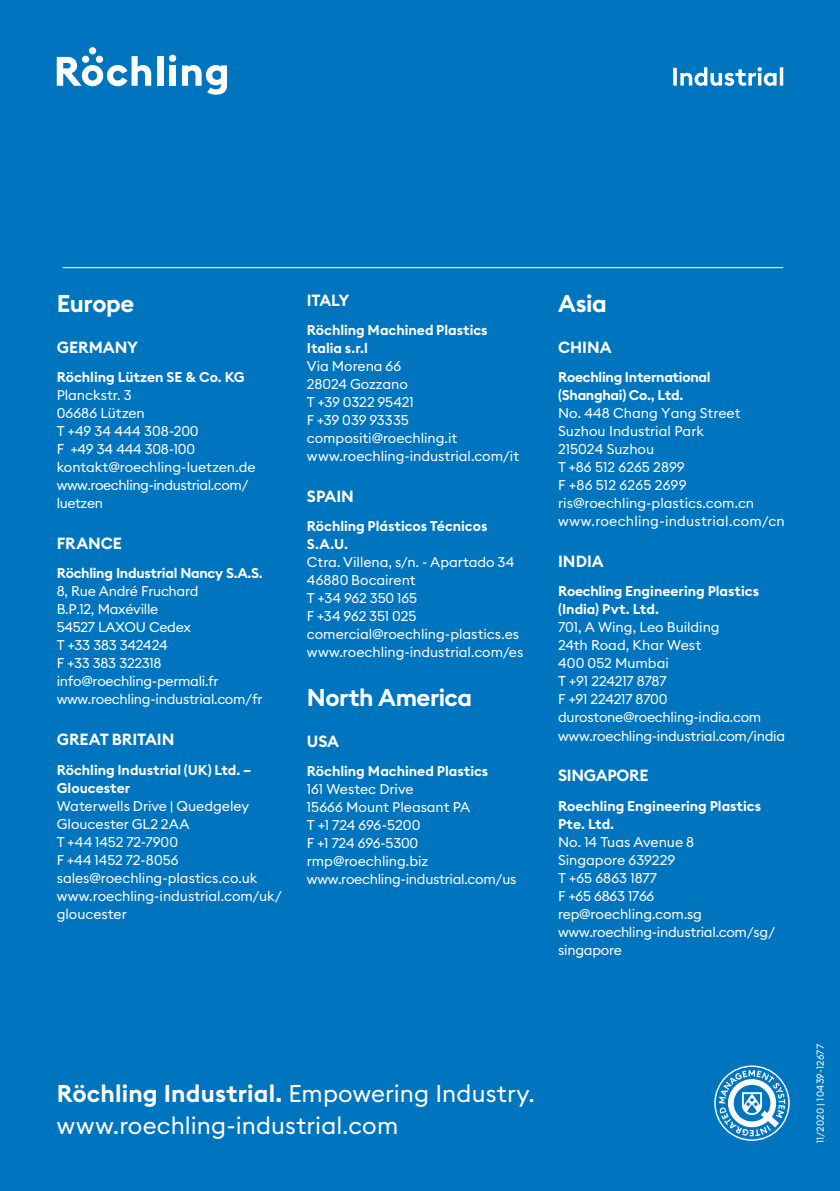
<style>
.page{position:relative;width:840px;height:1191px;background:#fff}
.page>*{position:absolute;margin:0;border:0;box-sizing:border-box;transform-origin:0 0}
.t1{font:24px/32px "Euclid Square";letter-spacing:.005em;color:#fff}
.t2{font:600 24px "Euclid Square";letter-spacing:-.02em;color:#fff}
.t3{font:600 16px "Euclid Square";letter-spacing:-.005em;color:#fff}
.t4{font:14px/18px "Euclid Square";letter-spacing:-.005em;color:#fff}
.t5{font:600 14px/18px "Euclid Square";color:#fff}
.t6{font:600 14px/18px "Euclid Square";letter-spacing:-.02em;color:#fff}
.t7{font:9.8px "Euclid Square";letter-spacing:.02em;color:#fff}
.s1{font-weight:600}
</style>
<div class="page">
<div style="left:0;top:0;width:839px;height:1191px;background:#0075bf"></div>
<svg style="left:673px;top:67px;width:109px;height:19px"></svg>
<svg style="left:57px;top:56px;width:94px;height:30px"></svg>
<div style="left:157px;top:56px;width:6px;height:30px;background:#fff"></div>
<div style="left:169px;top:65px;width:7px;height:21px;background:#fff"></div>
<div style="left:169px;top:55px;width:7px;height:7px;background:#fff;border-radius:50%"></div>
<div style="left:96px;top:56px;width:7px;height:7px;background:#fff;border-radius:50%"></div>
<div style="left:82px;top:56px;width:7px;height:7px;background:#fff;border-radius:50%"></div>
<div style="left:89px;top:47px;width:7px;height:7px;background:#fff;border-radius:50%"></div>
<svg style="left:182px;top:65px;width:45px;height:30px"></svg>
<svg style="left:714px;top:1065px;width:75px;height:75px"></svg>
<hr style="left:62px;top:267px;width:720px;height:1px;background:#fff">
<h1 class="t2" style="left:57px;top:288px;width:79px">Europe</h1>
<p class="t3" style="left:57px;top:337px;width:83px">GERMANY</p>
<p class="t5" style="left:57px;top:368px;width:189px">Röchling Lützen SE &amp; Co. KG</p>
<p class="t4" style="left:57px;top:386px;width:200px">Planckstr. 3<br>06686 Lützen<br>T +49 34 444 308-200<br>F +49 34 444 308-100 kontakt@roechling-luetzen.de www.roechling-industrial.com/ luetzen</p>
<p class="t3" style="left:57px;top:533px;width:67px">FRANCE</p>
<p class="t6" style="left:57px;top:564px;width:207px">Röchling Industrial Nancy S.A.S.</p>
<p class="t4" style="left:57px;top:582px;width:207px">8, Rue André Fruchard<br>B.P.12, Maxéville<br>54527 LAXOU Cedex<br>T +33 383 342424<br>F +33 383 322318 info@roechling-permali.fr www.roechling-industrial.com/fr</p>
<p class="t3" style="left:57px;top:729px;width:119px">GREAT BRITAIN</p>
<p class="t5" style="left:57px;top:761px;width:196px">Röchling Industrial (UK) Ltd. –<br>Gloucester</p>
<p class="t4" style="left:57px;top:796px;width:227px">Waterwells Drive | Quedgeley<br>Gloucester GL2 2AA<br>T +44 1452 72-7900<br>F +44 1452 72-8056 sales@roechling-plastics.co.uk www.roechling-industrial.com/uk/ gloucester</p>
<p class="t3" style="left:307px;top:290px;width:44px">ITALY</p>
<p class="t5" style="left:307px;top:321px;width:182px">Röchling Machined Plastics<br>Italia s.r.l</p>
<p class="t4" style="left:307px;top:357px;width:214px">Via Morena 66<br>28024 Gozzano<br>T +39 0322 95421<br>F +39 039 93335 compositi@roechling.it www.roechling-industrial.com/it</p>
<p class="t3" style="left:307px;top:486px;width:48px">SPAIN</p>
<p class="t5" style="left:307px;top:517px;width:182px">Röchling Plásticos Técnicos<br>S.A.U.</p>
<p class="t4" style="left:307px;top:553px;width:218px">Ctra. Villena, s/n. - Apartado 34<br>46880 Bocairent<br>T +34 962 350 165<br>F +34 962 351 025 comercial@roechling-plastics.es www.roechling-industrial.com/es</p>
<h1 class="t2" style="left:307px;top:682px;width:167px">North America</h1>
<p class="t3" style="left:307px;top:731px;width:34px">USA</p>
<p class="t5" style="left:307px;top:762px;width:183px">Röchling Machined Plastics</p>
<p class="t4" style="left:307px;top:780px;width:211px">161 Westec Drive<br>15666 Mount Pleasant PA<br>T +1 724 696-5200<br>F +1 724 696-5300 rmp@roechling.biz www.roechling-industrial.com/us</p>
<h1 class="t2" style="left:558px;top:288px;width:50px">Asia</h1>
<p class="t3" style="left:558px;top:337px;width:55px">CHINA</p>
<p class="t6" style="left:558px;top:368px;width:154px">Roechling International (Shanghai) Co., Ltd.</p>
<p class="t4" style="left:558px;top:404px;width:228px">No. 448 Chang Yang Street<br>Suzhou Industrial Park<br>215024 Suzhou<br>T +86 512 6265 2899<br>F +86 512 6265 2699 ris@roechling-plastics.com.cn www.roechling-industrial.com/cn</p>
<p class="t3" style="left:558px;top:551px;width:47px">INDIA</p>
<p class="t5" style="left:558px;top:582px;width:202px">Roechling Engineering Plastics (India) Pvt. Ltd.</p>
<p class="t4" style="left:558px;top:618px;width:228px">701, A Wing, Leo Building<br>24th Road, Khar West<br>400 052 Mumbai<br>T +91 224217 8787<br>F +91 224217 8700 durostone@roechling-india.com www.roechling-industrial.com/india</p>
<p class="t3" style="left:558px;top:765px;width:92px">SINGAPORE</p>
<p class="t5" style="left:558px;top:797px;width:204px">Roechling Engineering Plastics<br>Pte. Ltd.</p>
<p class="t4" style="left:558px;top:832px;width:218px">No. 14 Tuas Avenue 8<br>Singapore 639229<br>T +65 6863 1877<br>F +65 6863 1766 rep@roechling.com.sg www.roechling-industrial.com/sg/ singapore</p>
<h1 class="t1" style="left:57px;top:1077px;width:479px"><span class="s1">Röchling Industrial.</span> Empowering Industry. www.roechling-industrial.com</h1>
<p class="t7" style="left:813px;top:1143px;width:100px;rotate:-90deg">11/2020 | 10439-12677</p>
</div>
